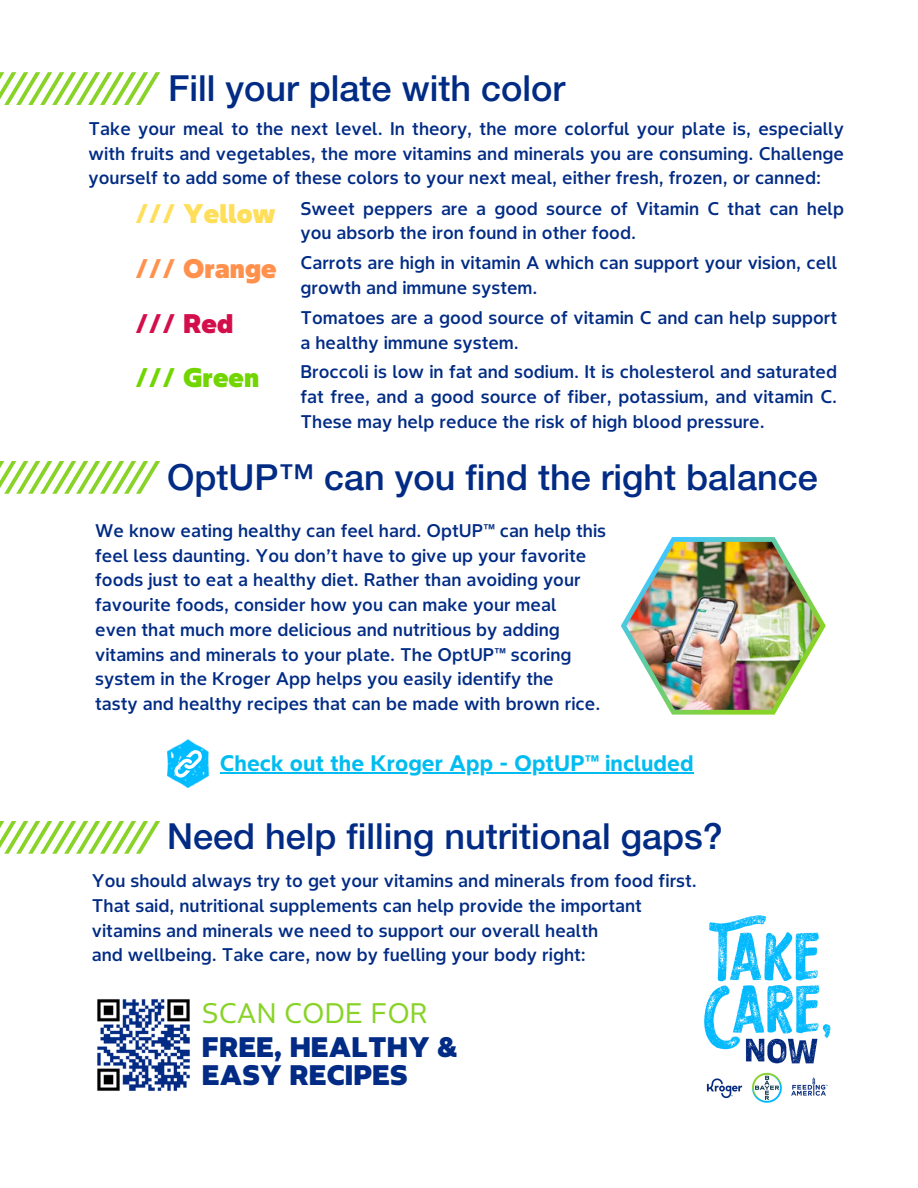
<style>
.page{position:relative;width:918px;height:1188px;background:#fff}
.page>*{position:absolute;margin:0;border:0;box-sizing:border-box;transform-origin:0 0}
.t1{font:500 36px "Helvetica Neue LTW05 65";color:#012b84}
.t2{font:900 27.75px/27.8px "Bayer Sans";color:#012b84}
.t3{font:27.75px "Bayer Sans";color:#89d329}
.t4{font:900 26.4px "Bayer Sans";color:#ff914d}
.t5{font:900 26.4px "Bayer Sans";color:#ffde59}
.t6{font:900 26.4px "Bayer Sans";color:#71d500}
.t7{font:900 26.4px "Bayer Sans";color:#d30f4b}
.t8{font:700 22.05px "Bayer Sans";color:#00bcf0}
.t9{font:500 18px/24.8px "Bayer Sans";color:#012b84}
</style>
<div class="page">
<svg style="left:0;top:821px;width:160px;height:33px"></svg>
<svg style="left:0;top:461px;width:160px;height:33px"></svg>
<img style="left:167px;top:739px;width:42px;height:49px">
<svg style="left:174px;top:750px;width:28px;height:28px"></svg>
<img style="left:97px;top:999px;width:93px;height:92px">
<svg style="left:621px;top:537px;width:205px;height:178px"></svg>
<img style="left:626px;top:542px;width:194px;height:168px">
<svg style="left:0;top:72px;width:160px;height:33px"></svg>
<img style="left:704px;top:915px;width:127px;height:188px">
<hr style="left:220px;top:772px;width:473px;height:1px;background:#00bcf0">
<p class="t1" style="left:168px;top:66px;width:398px">Fill your plate with color</p>
<h5 class="t9" style="left:89px;top:116px;width:757px;text-align:justify">Take your meal to the next level. In theory, the more colorful your plate is, especially with fruits and vegetables, the more vitamins and minerals you are consuming. Challenge yourself to add some of these colors to your next meal, either fresh, frozen, or canned:</h5>
<p class="t5" style="left:135px;top:197px;width:142px">/// Yellow</p>
<p class="t9" style="left:301px;top:196px;width:545px">Sweet peppers are a good source of Vitamin C that can help you absorb the iron found in other food.</p>
<p class="t9" style="left:301px;top:251px;width:538px">Carrots are high in vitamin A which can support your vision, cell growth and immune system.</p>
<h1 class="t4" style="left:135px;top:252px;width:143px">/// Orange</h1>
<p class="t7" style="left:135px;top:306px;width:100px">/// Red</p>
<p class="t9" style="left:301px;top:306px;width:538px">Tomatoes are a good source of vitamin C and can help support a healthy immune system.</p>
<p class="t6" style="left:135px;top:360px;width:126px">/// Green</p>
<p class="t9" style="left:301px;top:359px;width:538px;text-align:justify">Broccoli is low in fat and sodium. It is cholesterol and saturated fat free, and a good source of fiber, potassium, and vitamin C.<br>These may help reduce the risk of high blood pressure.</p>
<p class="t1" style="left:167px;top:455px;width:652px">OptUP™ can you find the right balance</p>
<p class="t9" style="left:95px;top:518px;width:513px">We know eating healthy can feel hard. OptUP™ can help this</p>
<h4 class="t9" style="left:95px;top:543px;width:493px">feel less daunting. You don’t have to give up your favorite</h4>
<p class="t9" style="left:95px;top:568px;width:487px">foods just to eat a healthy diet. Rather than avoiding your</p>
<p class="t9" style="left:95px;top:592px;width:463px">favourite foods, consider how you can make your meal</p>
<h1 class="t9" style="left:95px;top:617px;width:466px">even that much more delicious and nutritious by adding</h1>
<p class="t9" style="left:95px;top:642px;width:478px">vitamins and minerals to your plate. The OptUP™ scoring</p>
<p class="t9" style="left:95px;top:667px;width:460px">system in the Kroger App helps you easily identify the</p>
<p class="t9" style="left:95px;top:691px;width:507px">tasty and healthy recipes that can be made with brown rice.</p>
<p class="t8" style="left:220px;top:749px;width:475px">Check out the Kroger App - OptUP™ included</p>
<p class="t1" style="left:167px;top:814px;width:557px">Need help filling nutritional gaps?</p>
<p class="t9" style="left:92px;top:868px;width:607px">You should always try to get your vitamins and minerals from food first.</p>
<h1 class="t9" style="left:92px;top:893px;width:552px">That said, nutritional supplements can help provide the important</h1>
<p class="t9" style="left:92px;top:918px;width:508px">vitamins and minerals we need to support our overall health</p>
<h4 class="t9" style="left:92px;top:942px;width:495px">and wellbeing. Take care, now by fuelling your body right:</h4>
<h4 class="t3" style="left:202px;top:995px;width:227px">SCAN CODE FOR</h4>
<p class="t2" style="left:202px;top:1033px;width:257px">FREE, HEALTHY &amp;<br>EASY RECIPES</p>
</div>
